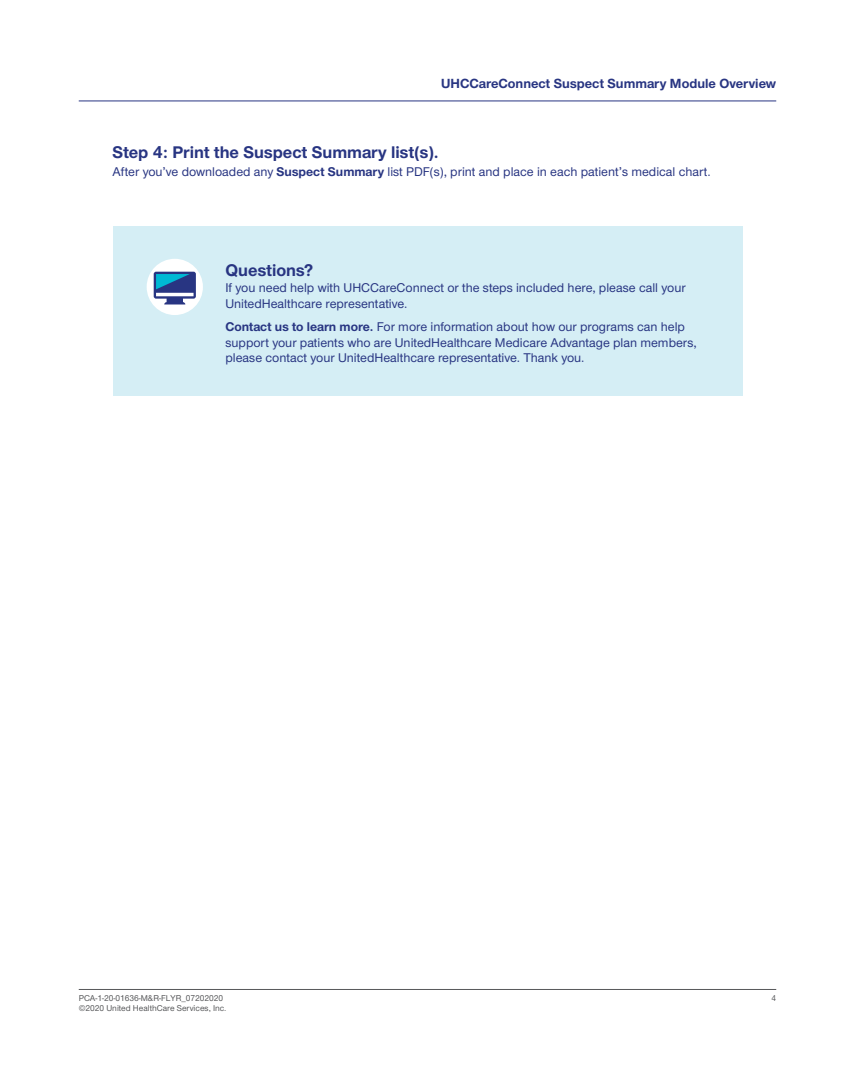
<style>
.page{position:relative;width:855px;height:1080px;background:#fff}
.page>*{position:absolute;margin:0;border:0;box-sizing:border-box;transform-origin:0 0}
.t1{font:700 17.5px "UHC Sans";color:#283582}
.t2{font:700 13.75px "UHC Sans";color:#283582}
.t3{font:500 13.12px/15.8px "UHC Sans";color:#283582}
.t4{font:500 8.75px "UHC Sans";color:#57585a}
.s1{font-weight:700}
</style>
<div class="page">
<div style="left:113px;top:226px;width:629px;height:170px;background:#d5eef5"></div>
<div style="left:147px;top:259px;width:56px;height:56px;background:#fff;border-radius:50%"></div>
<svg style="left:154px;top:272px;width:42px;height:32px"></svg>
<hr style="left:79px;top:101px;width:697px;height:1px;background:#283582">
<hr style="left:79px;top:989px;width:697px;height:1px;background:#57585a">
<p class="t2" style="left:441px;top:74px;width:337px">UHCCareConnect Suspect Summary Module Overview</p>
<h1 class="t1" style="left:112px;top:140px;width:328px">Step 4: Print the Suspect Summary list(s).</h1>
<p class="t3" style="left:112px;top:163px;width:600px">After you’ve downloaded any <span class="s1">Suspect Summary</span> list PDF(s), print and place in each patient’s medical chart.</p>
<h1 class="t1" style="left:225px;top:258px;width:89px">Questions?</h1>
<p class="t3" style="left:225px;top:279px;width:462px">If you need help with UHCCareConnect or the steps included here, please call your<br>UnitedHealthcare representative.</p>
<p class="t3" style="left:225px;top:318px;width:473px"><span class="s1">Contact us to learn more.</span> For more information about how our programs can help support your patients who are UnitedHealthcare Medicare Advantage plan members, please contact your UnitedHealthcare representative. Thank you.</p>
<p class="t4" style="left:79px;top:992px;width:146px">PCA-1-20-01636-M&amp;R-FLYR_07202020</p>
<p class="t4" style="left:772px;top:992px;width:6px">4</p>
<p class="t4" style="left:79px;top:1002px;width:149px">©2020 United HealthCare Services, Inc.</p>
</div>
